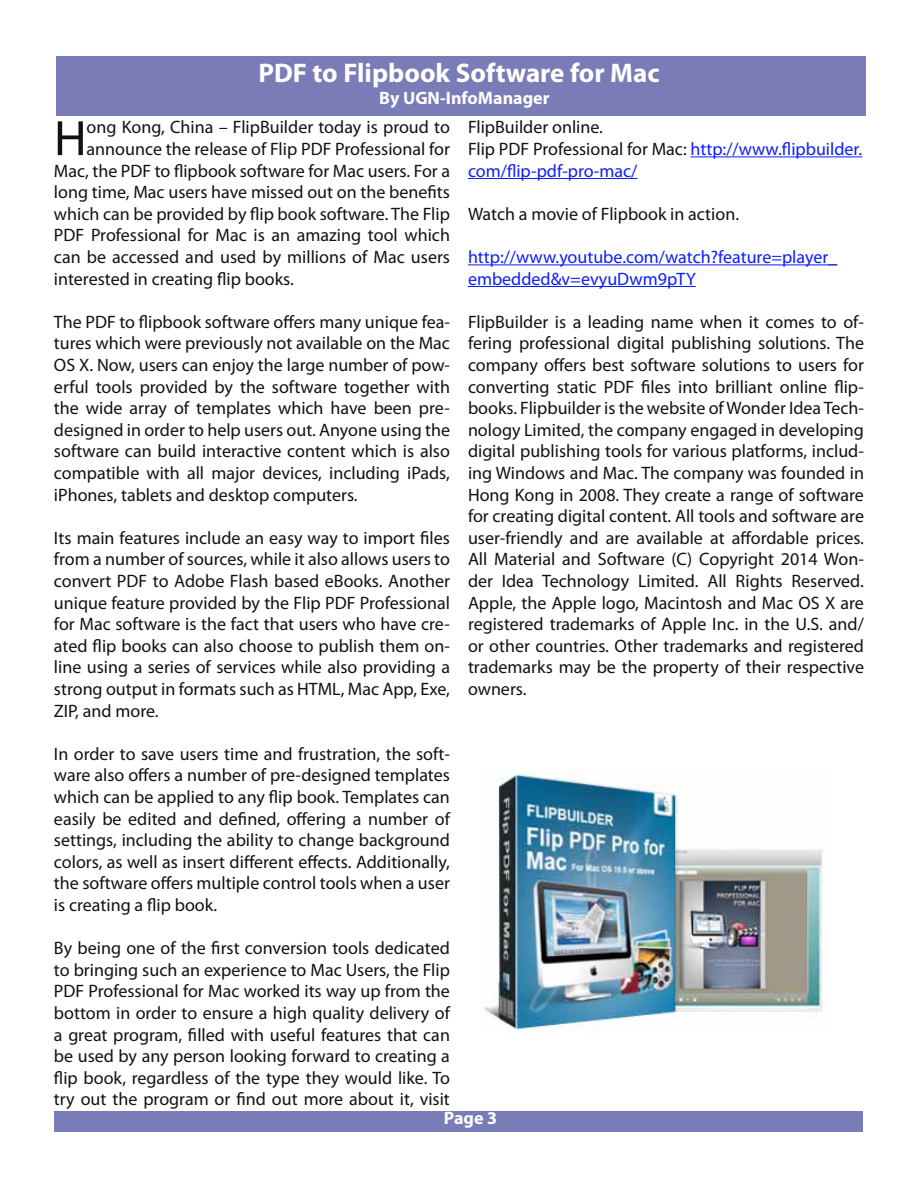
<style>
.page{position:relative;width:918px;height:1188px;background:#fff}
.page>*{position:absolute;margin:0;border:0;box-sizing:border-box;transform-origin:0 0}
.t1{font:50.1px "Myriad Pro";color:#121212}
.t2{font:700 27px "Myriad Pro";color:#fff}
.t3{font:18px/21.6px "Myriad Pro";color:#121212;text-align:justify}
.t4{font:18px/21.6px "Myriad Pro";color:#0c1efe}
.t5{font:700 18px "Myriad Pro";color:#fff}
.s1{color:#0c1efe}
</style>
<div class="page">
<div style="left:55px;top:1112px;width:808px;height:20px;background:#797cb6"></div>
<div style="left:56px;top:56px;width:810px;height:60px;background:#797cb6"></div>
<hr style="left:691px;top:156px;width:171px;height:1px;background:#0c1efe">
<hr style="left:468px;top:178px;width:169px;height:1px;background:#0c1efe">
<hr style="left:468px;top:264px;width:369px;height:1px;background:#0c1efe">
<hr style="left:468px;top:286px;width:228px;height:1px;background:#0c1efe">
<img style="left:484px;top:769px;width:340px;height:262px">
<h2 class="t2" style="left:258px;top:55px;width:403px">PDF to Flipbook Software for Mac</h2>
<p class="t5" style="left:379px;top:86px;width:172px">By UGN-InfoManager</p>
<h1 class="t1" style="left:54px;top:107px;width:34px">H</h1>
<p class="t3" style="left:87px;top:116px;width:365px">ong Kong, China – FlipBuilder today is proud to</p>
<p class="t3" style="left:87px;top:138px;width:365px">announce the release of Flip PDF Professional for</p>
<p class="t3" style="left:54px;top:160px;width:398px">Mac, the PDF to flipbook software for Mac users. For a</p>
<p class="t3" style="left:54px;top:181px;width:398px">long time, Mac users have missed out on the benefits</p>
<p class="t3" style="left:54px;top:203px;width:397px">which can be provided by flip book software. The Flip</p>
<p class="t3" style="left:54px;top:224px;width:398px">PDF Professional for Mac is an amazing tool which</p>
<p class="t3" style="left:54px;top:246px;width:398px">can be accessed and used by millions of Mac users</p>
<p class="t3" style="left:54px;top:268px;width:241px">interested in creating flip books.</p>
<p class="t3" style="left:54px;top:311px;width:398px">The PDF to flipbook software offers many unique fea&shy;tures which were previously not available on the Mac OS X. Now, users can enjoy the large number of pow&shy;erful tools provided by the software together with the wide array of templates which have been pre&shy;designed in order to help users out. Anyone using the software can build interactive content which is also compatible with all major devices, including iPads, iPhones, tablets and desktop computers.</p>
<p class="t3" style="left:54px;top:527px;width:398px">Its main features include an easy way to import files from a number of sources, while it also allows users to convert PDF to Adobe Flash based eBooks. Another unique feature provided by the Flip PDF Professional for Mac software is the fact that users who have cre&shy;ated flip books can also choose to publish them on&shy;line using a series of services while also providing a strong output in formats such as HTML, Mac App, Exe, ZIP, and more.</p>
<p class="t3" style="left:54px;top:743px;width:398px">In order to save users time and frustration, the soft&shy;ware also offers a number of pre-designed templates which can be applied to any flip book. Templates can easily be edited and defined, offering a number of settings, including the ability to change background colors, as well as insert different effects. Additionally, the software offers multiple control tools when a user is creating a flip book.</p>
<p class="t3" style="left:54px;top:937px;width:398px">By being one of the first conversion tools dedicated to bringing such an experience to Mac Users, the Flip PDF Professional for Mac worked its way up from the bottom in order to ensure a high quality delivery of a great program, filled with useful features that can be used by any person looking forward to creating a flip book, regardless of the type they would like. To try out the program or find out more about it, visit</p>
<p class="t3" style="left:468px;top:116px;width:396px;text-align:left">FlipBuilder online.<br>Flip PDF Professional for Mac: <span class="s1">http://www.flipbuilder. com/flip-pdf-pro-mac/</span></p>
<p class="t3" style="left:468px;top:203px;width:273px">Watch a movie of Flipbook in action.</p>
<p class="t4" style="left:468px;top:246px;width:371px">http://www.youtube.com/watch?feature=player_ embedded&amp;v=evyuDwm9pTY</p>
<p class="t3" style="left:468px;top:311px;width:398px">FlipBuilder is a leading name when it comes to of&shy;fering professional digital publishing solutions. The company offers best software solutions to users for converting static PDF files into brilliant online flip&shy;books. Flipbuilder is the website of Wonder Idea Tech&shy;nology Limited, the company engaged in developing digital publishing tools for various platforms, includ&shy;ing Windows and Mac. The company was founded in Hong Kong in 2008. They create a range of software for creating digital content. All tools and software are user-friendly and are available at affordable prices.<br>All Material and Software (C) Copyright 2014 Won&shy;der Idea Technology Limited. All Rights Reserved.<br>Apple, the Apple logo, Macintosh and Mac OS X are registered trademarks of Apple Inc. in the U.S. and/ or other countries. Other trademarks and registered trademarks may be the property of their respective owners.</p>
<p class="t5" style="left:444px;top:1107px;width:55px">Page 3</p>
</div>
